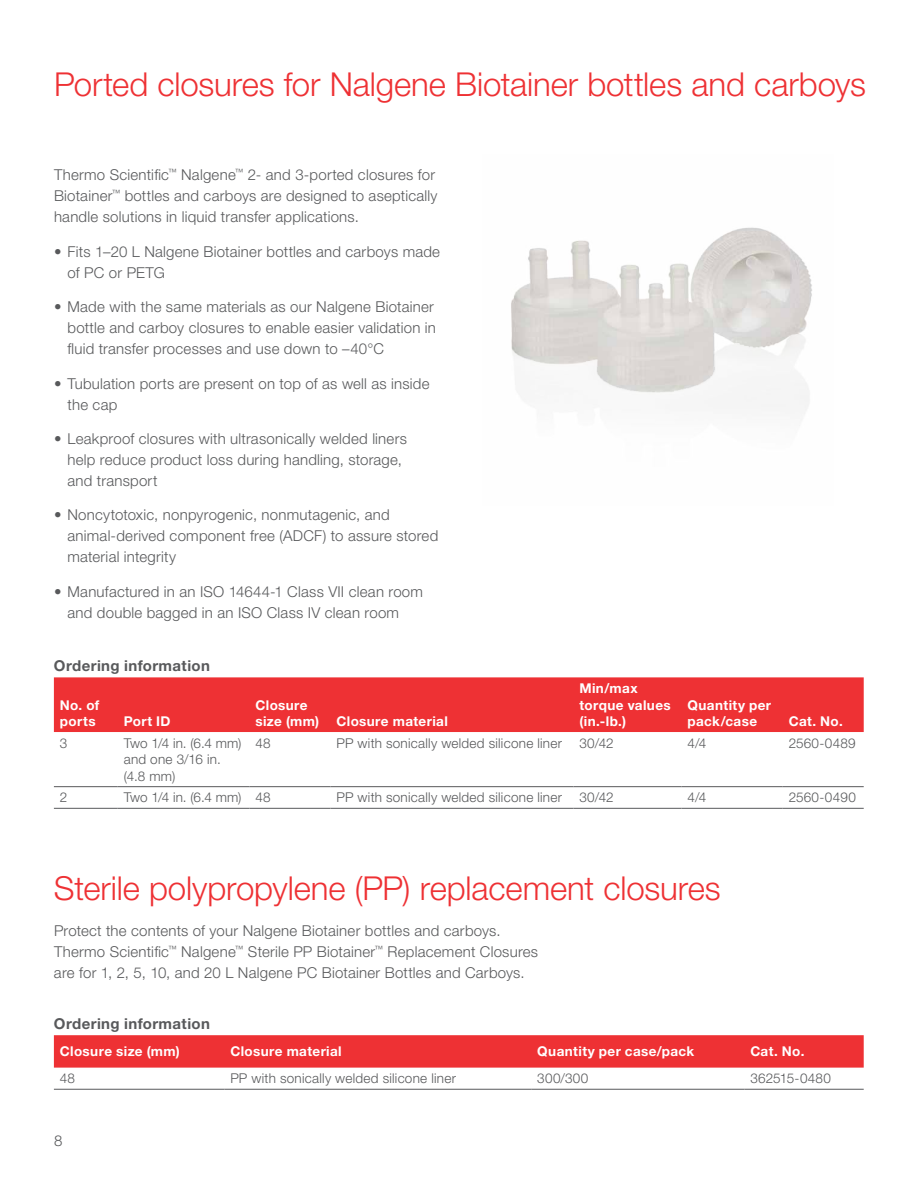
<style>
.page{position:relative;width:918px;height:1188px;background:#fff}
.page>*{position:absolute;margin:0;border:0;box-sizing:border-box;transform-origin:0 0}
.t1{font:300 33px "Helvetica Neue LTW1 G";letter-spacing:-.005em;color:#ee3134}
.t2{font:300 15px/21px "Helvetica Neue LTW1 G";letter-spacing:.015em;color:#58595b}
.t3{font:700 15px "Helvetica Neue LTW1 G";letter-spacing:.025em;color:#58595b}
.t4{font:300 13.5px/16.5px "Helvetica Neue LTW1 G";letter-spacing:.02em;color:#58595b}
.t5{font:700 13.5px/16.5px "Helvetica Neue LTW1 G";letter-spacing:.03em;color:#fff}
</style>
<div class="page">
<img style="left:511px;top:227px;width:301px;height:187px">
<div style="left:54px;top:677px;width:810px;height:55px;background:#ee3134"></div>
<hr style="left:54px;top:786px;width:64px;height:1px;background:#58595b">
<hr style="left:118px;top:786px;width:131px;height:1px;background:#58595b">
<hr style="left:249px;top:786px;width:81px;height:1px;background:#58595b">
<hr style="left:330px;top:786px;width:243px;height:1px;background:#58595b">
<hr style="left:573px;top:786px;width:108px;height:1px;background:#58595b">
<hr style="left:681px;top:786px;width:102px;height:1px;background:#58595b">
<hr style="left:783px;top:786px;width:81px;height:1px;background:#58595b">
<hr style="left:54px;top:808px;width:64px;height:1px;background:#58595b">
<hr style="left:118px;top:808px;width:131px;height:1px;background:#58595b">
<hr style="left:249px;top:808px;width:81px;height:1px;background:#58595b">
<hr style="left:330px;top:808px;width:243px;height:1px;background:#58595b">
<hr style="left:573px;top:808px;width:108px;height:1px;background:#58595b">
<hr style="left:681px;top:808px;width:102px;height:1px;background:#58595b">
<hr style="left:783px;top:808px;width:81px;height:1px;background:#58595b">
<div style="left:54px;top:1035px;width:810px;height:33px;background:#ee3134"></div>
<hr style="left:54px;top:1089px;width:170px;height:1px;background:#58595b">
<hr style="left:224px;top:1089px;width:307px;height:1px;background:#58595b">
<hr style="left:531px;top:1089px;width:213px;height:1px;background:#58595b">
<hr style="left:744px;top:1089px;width:120px;height:1px;background:#58595b">
<h1 class="t1" style="left:54px;top:64px;width:814px">Ported closures for Nalgene Biotainer bottles and carboys</h1>
<p class="t2" style="left:54px;top:164px;width:385px">Thermo Scientific<sup>™</sup> Nalgene<sup>™</sup> 2- and 3-ported closures for<br>Biotainer<sup>™</sup> bottles and carboys are designed to aseptically handle solutions in liquid transfer applications.</p>
<p class="t2" style="left:68px;top:241px;width:374px;text-indent:-14px">• Fits 1–20 L Nalgene Biotainer bottles and carboys made of PC or PETG</p>
<p class="t2" style="left:68px;top:296px;width:370px;text-indent:-14px">• Made with the same materials as our Nalgene Biotainer bottle and carboy closures to enable easier validation in fluid transfer processes and use down to –40°C</p>
<p class="t2" style="left:68px;top:373px;width:364px;text-indent:-14px">• Tubulation ports are present on top of as well as inside the cap</p>
<p class="t2" style="left:68px;top:428px;width:341px;text-indent:-14px">• Leakproof closures with ultrasonically welded liners help reduce product loss during handling, storage, and transport</p>
<p class="t2" style="left:68px;top:505px;width:372px;text-indent:-14px">• Noncytotoxic, nonpyrogenic, nonmutagenic, and animal-derived component free (ADCF) to assure stored material integrity</p>
<p class="t2" style="left:68px;top:581px;width:357px;text-indent:-14px">• Manufactured in an ISO 14644-1 Class VII clean room and double bagged in an ISO Class IV clean room</p>
<p class="t3" style="left:54px;top:657px;width:158px">Ordering information</p>
<p class="t5" style="left:60px;top:696px;width:41px">No. of ports</p>
<p class="t5" style="left:124px;top:713px;width:48px">Port ID</p>
<p class="t5" style="left:255px;top:696px;width:65px">Closure size (mm)</p>
<p class="t5" style="left:336px;top:713px;width:113px">Closure material</p>
<p class="t5" style="left:579px;top:680px;width:93px">Min/max torque values (in.-lb.)</p>
<p class="t5" style="left:687px;top:696px;width:85px">Quantity per pack/case</p>
<p class="t5" style="left:789px;top:713px;width:56px">Cat. No.</p>
<p class="t4" style="left:60px;top:735px;width:9px">3</p>
<p class="t4" style="left:124px;top:735px;width:119px">Two 1/4 in. (6.4 mm) and one 3/16 in. (4.8 mm)</p>
<p class="t4" style="left:255px;top:735px;width:17px">48</p>
<p class="t4" style="left:336px;top:735px;width:227px">PP with sonically welded silicone liner</p>
<p class="t4" style="left:579px;top:735px;width:36px">30/42</p>
<p class="t4" style="left:687px;top:735px;width:20px">4/4</p>
<p class="t4" style="left:789px;top:735px;width:69px">2560-0489</p>
<p class="t4" style="left:60px;top:789px;width:9px">2</p>
<p class="t4" style="left:124px;top:789px;width:149px">Two 1/4 in. (6.4 mm) 48</p>
<p class="t4" style="left:336px;top:789px;width:227px">PP with sonically welded silicone liner</p>
<p class="t4" style="left:579px;top:789px;width:36px">30/42</p>
<p class="t4" style="left:687px;top:789px;width:20px">4/4</p>
<p class="t4" style="left:789px;top:789px;width:69px">2560-0490</p>
<h1 class="t1" style="left:54px;top:868px;width:668px">Sterile polypropylene (PP) replacement closures</h1>
<p class="t2" style="left:54px;top:920px;width:486px">Protect the contents of your Nalgene Biotainer bottles and carboys.<br>Thermo Scientific<sup>™</sup> Nalgene<sup>™</sup> Sterile PP Biotainer<sup>™</sup> Replacement Closures are for 1, 2, 5, 10, and 20 L Nalgene PC Biotainer Bottles and Carboys.</p>
<p class="t3" style="left:54px;top:1015px;width:158px">Ordering information</p>
<p class="t5" style="left:60px;top:1043px;width:121px">Closure size (mm)</p>
<p class="t5" style="left:230px;top:1043px;width:113px">Closure material</p>
<p class="t5" style="left:537px;top:1043px;width:159px">Quantity per case/pack</p>
<p class="t5" style="left:750px;top:1043px;width:56px">Cat. No.</p>
<p class="t4" style="left:60px;top:1070px;width:17px">48</p>
<p class="t4" style="left:230px;top:1070px;width:227px">PP with sonically welded silicone liner</p>
<p class="t4" style="left:537px;top:1070px;width:53px">300/300</p>
<p class="t4" style="left:750px;top:1070px;width:82px">362515-0480</p>
<p class="t2" style="left:54px;top:1130px;width:10px">8</p>
</div>
